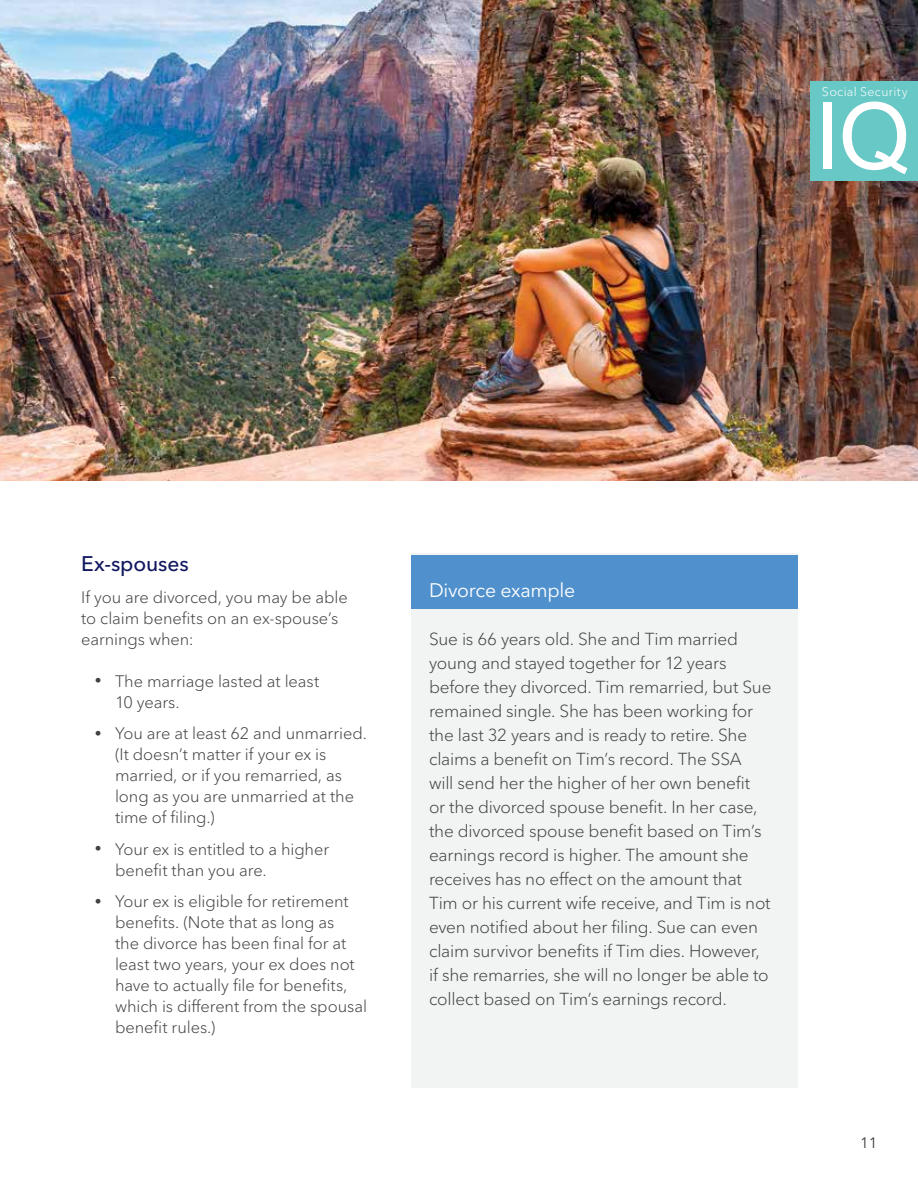
<style>
.page{position:relative;width:918px;height:1188px;background:#fff}
.page>*{position:absolute;margin:0;border:0;box-sizing:border-box;transform-origin:0 0}
.t1{font:92.7px "Arial";color:#fff}
.t2{font:500 21px "Avenir Next LT Pro";letter-spacing:-.005em;color:#11175e}
.t3{font:19.5px "Avenir Next LT Pro";letter-spacing:-.015em;color:#fff}
.t4{font:300 17.25px/24px "Avenir Next LT Pro";letter-spacing:-.01em;color:#414042}
.t5{font:300 16.5px/21px "Avenir Next LT Pro";letter-spacing:-.005em;color:#414042}
.t6{font:15px "Avenir Next LT Pro";color:#414042}
.t7{font:300 12.45px "Avenir Next LT Pro";letter-spacing:.03em;color:#fff}
.s1{font-size:13.5px}
</style>
<div class="page">
<img style="left:1px;top:0;width:917px;height:481px">
<div style="left:411px;top:554px;width:387px;height:534px;background:#f2f3f3"></div>
<div style="left:411px;top:555px;width:387px;height:54px;background:#5091cd"></div>
<div style="left:810px;top:81px;width:108px;height:99px;background:#68c8c6"></div>
<img style="left:0;top:0;width:1px;height:481px">
<p class="t7" style="left:822px;top:85px;width:87px">Social Security</p>
<h1 class="t1" style="left:815px;top:76px;width:98px">IQ</h1>
<p class="t2" style="left:81px;top:551px;width:109px">Ex-spouses</p>
<p class="t5" style="left:81px;top:586px;width:268px">If you are divorced, you may be able to claim benefits on an ex-spouse’s earnings when:</p>
<p class="t5" style="left:115px;top:670px;width:206px;text-indent:-20px"><span class="s1">•</span> The marriage lasted at least<br>10 years.</p>
<p class="t5" style="left:115px;top:723px;width:254px;text-indent:-20px"><span class="s1">•</span> You are at least 62 and unmarried. (It doesn’t matter if your ex is married, or if you remarried, as long as you are unmarried at the time of filing.)</p>
<p class="t5" style="left:115px;top:838px;width:216px;text-indent:-20px"><span class="s1">•</span> Your ex is entitled to a higher benefit than you are.</p>
<p class="t5" style="left:115px;top:891px;width:254px;text-indent:-20px"><span class="s1">•</span> Your ex is eligible for retirement benefits. (Note that as long as<br>the divorce has been final for at least two years, your ex does not have to actually file for benefits, which is different from the spousal benefit rules.)</p>
<p class="t3" style="left:429px;top:579px;width:148px">Divorce example</p>
<p class="t4" style="left:429px;top:627px;width:344px">Sue is 66 years old. She and Tim married young and stayed together for 12 years before they divorced. Tim remarried, but Sue remained single. She has been working for the last 32 years and is ready to retire. She claims a benefit on Tim’s record. The SSA<br>will send her the higher of her own benefit<br>or the divorced spouse benefit. In her case, the divorced spouse benefit based on Tim’s earnings record is higher. The amount she receives has no effect on the amount that Tim or his current wife receive, and Tim is not even notified about her filing. Sue can even claim survivor benefits if Tim dies. However, if she remarries, she will no longer be able to collect based on Tim’s earnings record.</p>
<p class="t6" style="left:860px;top:1133px;width:19px">11</p>
</div>
